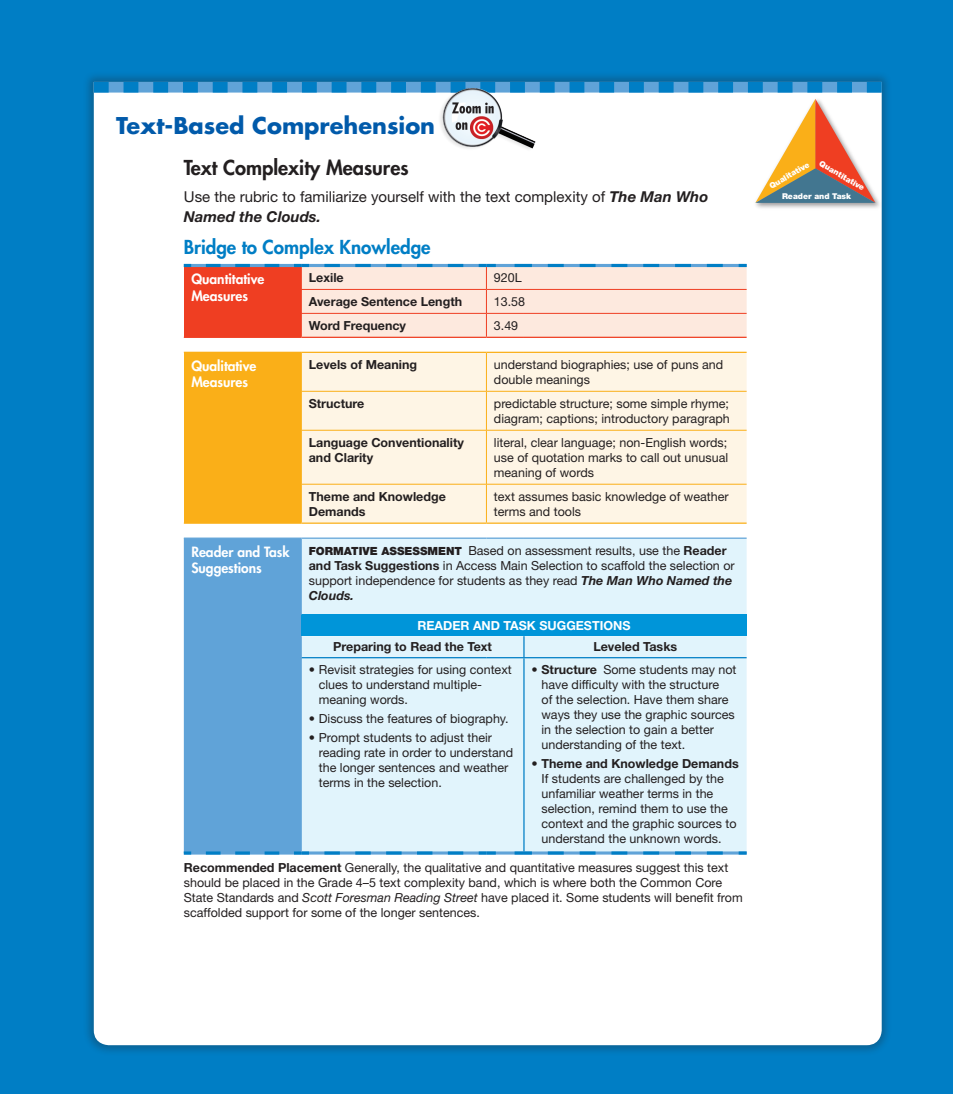
<style>
.page{position:relative;width:953px;height:1094px;background:#fff}
.page>*{position:absolute;margin:0;border:0;box-sizing:border-box;transform-origin:0 0}
.t1{font:700 22.5px "Futura Std";color:#015aaa}
.t2{font:800 20px "Futura Std";color:#231f20}
.t3{font:800 18.75px "Futura Std";color:#007ec5}
.t4{font:15px/20px "Helvetica Neue LT Std";color:#231f20}
.t5{font:800 13.75px/16.2px "Futura Std";color:#fff}
.t6{font:12.5px/15px "Helvetica Neue LT Std";color:#231f20}
.t7{font:700 12.5px/15px "Helvetica Neue LT Std";color:#231f20}
.t8{font:700 12.5px "Helvetica Neue LT Std";color:#fff}
.t9{font:900 8px "Helvetica Neue LT Std";color:#fff}
.s1{font-weight:700;font-style:italic}
.s2{font-weight:900;font-size:11.25px}
.s3{font-weight:700}
.s4{font-style:italic}
</style>
<div class="page">
<div style="left:0;top:0;width:952px;height:1093px;background:#007ec5"></div>
<div style="left:83px;top:71px;width:809px;height:984px;background:#231f20;opacity:.3"></div>
<div style="left:94px;top:92px;width:787px;height:952px;background:#fff"></div>
<svg style="left:94px;top:82px;width:787px;height:10px"></svg>
<div style="left:754px;top:98px;width:130px;height:115px;background:#231f20;opacity:.3"></div>
<img style="left:751px;top:94px;width:131px;height:116px">
<svg style="left:755px;top:99px;width:120px;height:104px;background:#dab89f"></svg>
<div style="left:184px;top:265px;width:117px;height:72px;background:#ef3e22"></div>
<div style="left:184px;top:352px;width:117px;height:171px;background:#faaf18"></div>
<div style="left:302px;top:353px;width:444px;height:169px;background:#fef5e5"></div>
<div style="left:309px;top:538px;width:437px;height:313px;background:#e1f4fc"></div>
<div style="left:301px;top:614px;width:445px;height:22px;background:#0095d9"></div>
<hr style="left:184px;top:264px;width:117px;height:3px;background:#60a3d8">
<hr style="left:301px;top:851px;width:185px;height:3px;background:#60a3d8">
<hr style="left:486px;top:851px;width:38px;height:3px;background:#60a3d8">
<hr style="left:524px;top:851px;width:222px;height:3px;background:#60a3d8">
<svg style="left:206px;top:264px;width:74px;height:3px"></svg>
<svg style="left:184px;top:264px;width:7px;height:3px"></svg>
<svg style="left:324px;top:851px;width:147px;height:3px"></svg>
<svg style="left:478px;top:851px;width:18px;height:3px"></svg>
<svg style="left:548px;top:851px;width:182px;height:3px"></svg>
<svg style="left:514px;top:851px;width:18px;height:3px"></svg>
<svg style="left:738px;top:851px;width:8px;height:3px"></svg>
<hr style="left:184px;top:537px;width:117px;height:1px;background:#60a3d8">
<hr style="left:301px;top:537px;width:185px;height:1px;background:#60a3d8">
<hr style="left:486px;top:537px;width:38px;height:1px;background:#60a3d8">
<hr style="left:524px;top:537px;width:222px;height:1px;background:#60a3d8">
<div style="left:184px;top:538px;width:125px;height:316px;background:#60a3d8"></div>
<hr style="left:301px;top:657px;width:1px;height:194px;background:#60a3d8">
<svg style="left:523px;top:636px;width:1px;height:21px"></svg>
<hr style="left:523px;top:658px;width:1px;height:193px;background:#007ec5">
<hr style="left:301px;top:657px;width:185px;height:1px;background:#007ec5">
<hr style="left:486px;top:657px;width:38px;height:1px;background:#007ec5">
<hr style="left:524px;top:657px;width:222px;height:1px;background:#007ec5">
<svg style="left:294px;top:264px;width:452px;height:72px;background:#f3ddd4"></svg>
<hr style="left:486px;top:313px;width:38px;height:1px;background:#ef3e22">
<hr style="left:524px;top:313px;width:222px;height:1px;background:#ef3e22">
<hr style="left:184px;top:336px;width:117px;height:2px;background:#ef3e22">
<hr style="left:301px;top:336px;width:185px;height:2px;background:#ef3e22">
<hr style="left:486px;top:336px;width:38px;height:2px;background:#ef3e22">
<hr style="left:524px;top:336px;width:222px;height:2px;background:#ef3e22">
<hr style="left:184px;top:351px;width:117px;height:2px;background:#faaf18">
<hr style="left:301px;top:353px;width:1px;height:38px;background:#faaf18">
<hr style="left:301px;top:351px;width:185px;height:2px;background:#faaf18">
<hr style="left:486px;top:353px;width:1px;height:38px;background:#faaf18">
<hr style="left:486px;top:351px;width:38px;height:2px;background:#faaf18">
<hr style="left:524px;top:351px;width:222px;height:2px;background:#faaf18">
<hr style="left:301px;top:391px;width:1px;height:39px;background:#faaf18">
<hr style="left:301px;top:391px;width:185px;height:1px;background:#faaf18">
<hr style="left:486px;top:391px;width:1px;height:39px;background:#faaf18">
<hr style="left:486px;top:391px;width:38px;height:1px;background:#faaf18">
<hr style="left:524px;top:391px;width:222px;height:1px;background:#faaf18">
<hr style="left:301px;top:430px;width:1px;height:54px;background:#faaf18">
<hr style="left:301px;top:430px;width:185px;height:1px;background:#faaf18">
<hr style="left:486px;top:430px;width:1px;height:54px;background:#faaf18">
<hr style="left:486px;top:430px;width:38px;height:1px;background:#faaf18">
<hr style="left:524px;top:430px;width:222px;height:1px;background:#faaf18">
<hr style="left:301px;top:484px;width:1px;height:38px;background:#faaf18">
<hr style="left:301px;top:484px;width:185px;height:1px;background:#faaf18">
<hr style="left:486px;top:484px;width:1px;height:38px;background:#faaf18">
<hr style="left:486px;top:484px;width:38px;height:1px;background:#faaf18">
<hr style="left:524px;top:484px;width:222px;height:1px;background:#faaf18">
<hr style="left:301px;top:522px;width:185px;height:1px;background:#faaf18">
<hr style="left:486px;top:522px;width:38px;height:1px;background:#faaf18">
<hr style="left:524px;top:522px;width:222px;height:1px;background:#faaf18">
<img style="left:434px;top:82px;width:105px;height:75px">
<h1 class="t1" style="left:116px;top:110px;width:320px">Text-Based Comprehension</h1>
<h2 class="t2" style="left:184px;top:155px;width:226px">Text Complexity Measures</h2>
<p class="t4" style="left:184px;top:187px;width:526px">Use the rubric to familiarize yourself with the text complexity of <span class="s1">The Man Who<br>Named the Clouds.</span></p>
<h3 class="t3" style="left:184px;top:235px;width:248px">Bridge to Complex Knowledge</h3>
<p class="t5" style="left:191px;top:271px;width:74px">Quantitative<br>Measures</p>
<p class="t7" style="left:309px;top:269px;width:36px">Lexile</p>
<p class="t6" style="left:494px;top:270px;width:29px">920L</p>
<p class="t7" style="left:309px;top:293px;width:155px">Average Sentence Length</p>
<p class="t6" style="left:494px;top:294px;width:33px">13.58</p>
<p class="t7" style="left:309px;top:317px;width:99px">Word Frequency</p>
<p class="t6" style="left:494px;top:317px;width:26px">3.49</p>
<p class="t5" style="left:191px;top:358px;width:67px">Qualitative<br>Measures</p>
<p class="t7" style="left:309px;top:356px;width:110px">Levels of Meaning</p>
<p class="t6" style="left:494px;top:356px;width:231px">understand biographies; use of puns and double meanings</p>
<p class="t7" style="left:309px;top:395px;width:57px">Structure</p>
<p class="t6" style="left:494px;top:395px;width:237px">predictable structure; some simple rhyme; diagram; captions; introductory paragraph</p>
<p class="t7" style="left:309px;top:434px;width:157px">Language Conventionality and Clarity</p>
<p class="t6" style="left:494px;top:434px;width:236px;text-align:justify">literal, clear language; non-English words; use of quotation marks to call out unusual meaning of words</p>
<p class="t7" style="left:309px;top:488px;width:139px">Theme and Knowledge<br>Demands</p>
<p class="t6" style="left:494px;top:488px;width:236px">text assumes basic knowledge of weather terms and tools</p>
<p class="t5" style="left:191px;top:543px;width:100px">Reader and Task<br>Suggestions</p>
<p class="t6" style="left:309px;top:542px;width:427px"><span class="s2">FORMATIVE ASSESSMENT</span> Based on assessment results, use the <span class="s3">Reader and Task Suggestions</span> in Access Main Selection to scaffold the selection or support independence for students as they read <span class="s1">The Man Who Named the Clouds.</span></p>
<p class="t8" style="left:417px;top:617px;width:49px">Reader</p>
<p class="t8" style="left:481px;top:617px;width:39px">nd Task</p>
<p class="t8" style="left:539px;top:617px;width:91px">Suggestions</p>
<p class="t7" style="left:333px;top:639px;width:160px">Preparing to Read the Text</p>
<p class="t7" style="left:593px;top:639px;width:85px">Leveled Tasks</p>
<p class="t6" style="left:319px;top:661px;width:194px;text-indent:-10px">• Revisit strategies for using context clues to understand multiple&shy;meaning words.</p>
<p class="t6" style="left:309px;top:710px;width:201px">• Discuss the features of biography.</p>
<p class="t6" style="left:319px;top:729px;width:196px;text-indent:-10px">• Prompt students to adjust their reading rate in order to understand the longer sentences and weather terms in the selection.</p>
<p class="t6" style="left:541px;top:661px;width:196px;text-indent:-10px">• <span class="s3">Structure</span> Some students may not have difficulty with the structure<br>of the selection. Have them share ways they use the graphic sources in the selection to gain a better understanding of the text.</p>
<p class="t6" style="left:541px;top:755px;width:199px;text-indent:-10px">• <span class="s3">Theme and Knowledge Demands<br></span>If students are challenged by the unfamiliar weather terms in the selection, remind them to use the context and the graphic sources to understand the unknown words.</p>
<p class="t6" style="left:184px;top:859px;width:560px"><span class="s3">Recommended Placement</span> Generally, the qualitative and quantitative measures suggest this text should be placed in the Grade 4–5 text complexity band, which is where both the Common Core State Standards and <span class="s4">Scott Foresman Reading Street</span> have placed it. Some students will benefit from scaffolded support for some of the longer sentences.</p>
<p class="t9" style="left:767px;top:182px;width:46px;rotate:-30deg">Qualitative</p>
<p class="t9" style="left:822px;top:158px;width:52px;rotate:30deg">Quantitative</p>
<p class="t9" style="left:782px;top:191px;width:71px">Reader and Task</p>
</div>
